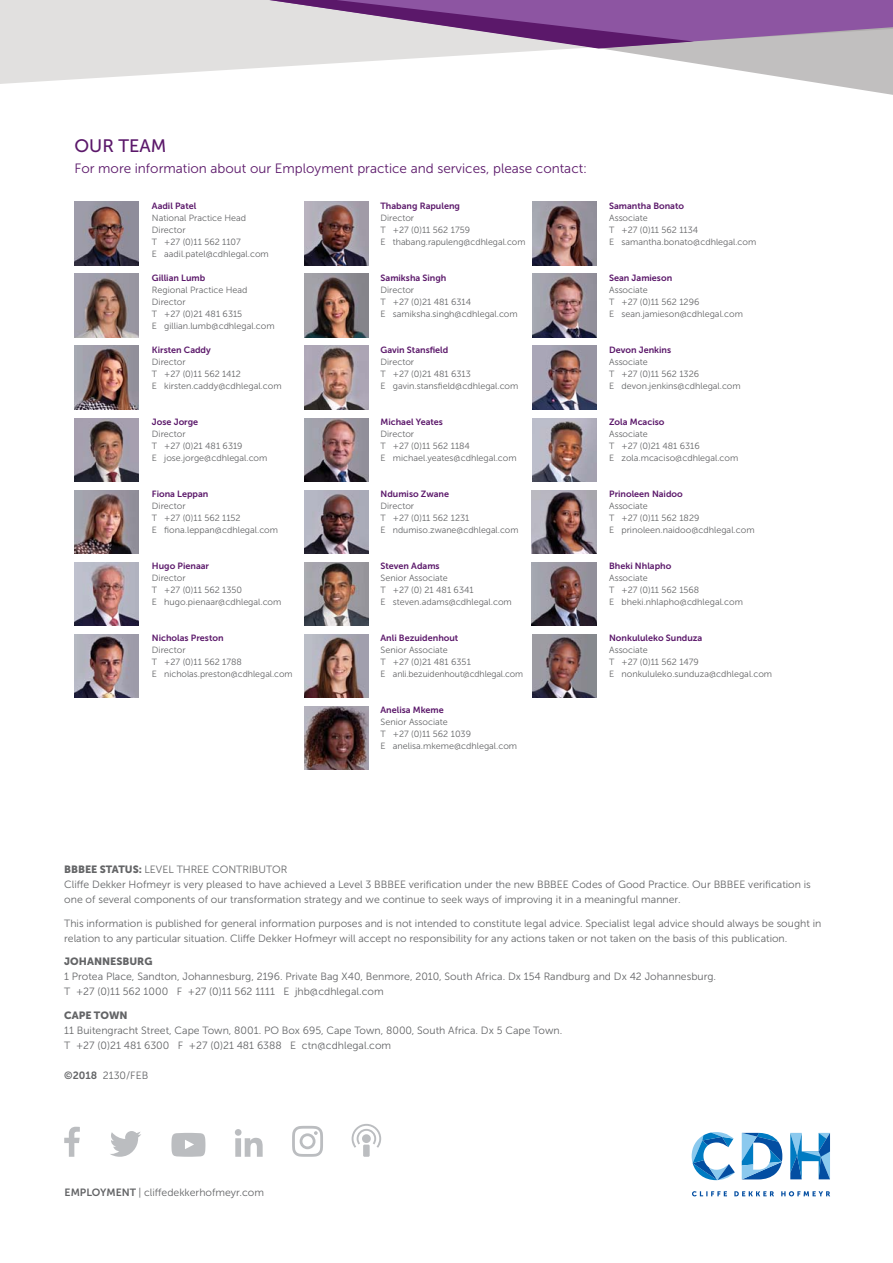
<style>
.page{position:relative;width:893px;height:1263px;background:#fff}
.page>*{position:absolute;margin:0;border:0;box-sizing:border-box;transform-origin:0 0}
.t1{font:18px "Museo Sans 500";color:#5b186a}
.t2{font:13.5px "Museo Sans 300";color:#5b186a}
.t3{font:10.5px/15px "Museo Sans 300";color:#636466}
.t4{font:10.5px "Museo Sans 900";color:#636466}
.t5{font:9px/12px "Museo Sans 300";color:#636466}
.t6{font:9px "Museo Sans 700";color:#5b186a}
.s1{font-family:"Museo Sans 900"}
.s2{font-family:"Museo Sans 700"}
</style>
<div class="page">
<img style="left:304px;top:706px;width:64px;height:64px">
<img style="left:304px;top:562px;width:64px;height:64px">
<img style="left:304px;top:202px;width:64px;height:64px">
<img style="left:74px;top:274px;width:65px;height:64px">
<img style="left:74px;top:202px;width:65px;height:64px">
<img style="left:304px;top:490px;width:64px;height:64px">
<img style="left:304px;top:274px;width:64px;height:64px">
<img style="left:304px;top:634px;width:64px;height:64px">
<img style="left:304px;top:418px;width:64px;height:64px">
<img style="left:304px;top:346px;width:64px;height:64px">
<img style="left:74px;top:562px;width:65px;height:64px">
<img style="left:74px;top:490px;width:65px;height:64px">
<img style="left:74px;top:634px;width:65px;height:64px">
<img style="left:74px;top:418px;width:65px;height:64px">
<img style="left:532px;top:418px;width:64px;height:64px">
<img style="left:532px;top:490px;width:64px;height:64px">
<img style="left:532px;top:562px;width:64px;height:64px">
<img style="left:532px;top:202px;width:64px;height:64px">
<img style="left:532px;top:274px;width:64px;height:64px">
<img style="left:532px;top:346px;width:64px;height:64px">
<img style="left:74px;top:346px;width:65px;height:64px">
<img style="left:532px;top:634px;width:64px;height:64px">
<svg style="left:605px;top:49px;width:287px;height:46px"></svg>
<svg style="left:0;top:0;width:562px;height:84px;fill:#e1e0df"></svg>
<svg style="left:16px;top:0;width:876px;height:49px;background:#b398ba"></svg>
<svg style="left:692px;top:1191px;width:138px;height:5px"></svg>
<svg style="left:790px;top:1133px;width:40px;height:46px"></svg>
<svg style="left:691px;top:1132px;width:43px;height:48px"></svg>
<svg style="left:741px;top:1133px;width:41px;height:46px"></svg>
<svg style="left:64px;top:1127px;width:16px;height:30px"></svg>
<svg style="left:110px;top:1131px;width:31px;height:26px"></svg>
<svg style="left:235px;top:1129px;width:28px;height:28px"></svg>
<svg style="left:171px;top:1133px;width:34px;height:24px"></svg>
<svg style="left:351px;top:1124px;width:30px;height:24px"></svg>
<div style="left:363px;top:1145px;width:6px;height:12px;background:#bbbdc0"></div>
<svg style="left:292px;top:1126px;width:31px;height:31px"></svg>
<h1 class="t1" style="left:74px;top:139px;width:93px">OUR TEAM</h1>
<h2 class="t2" style="left:74px;top:163px;width:514px">For more information about our Employment practice and services, please contact:</h2>
<p class="t6" style="left:152px;top:202px;width:46px">Aadil Patel</p>
<p class="t5" style="left:152px;top:213px;width:118px">National Practice Head<br>Director<br>T +27 (0)11 562 1107<br>E aadil.patel@cdhlegal.com</p>
<p class="t6" style="left:152px;top:274px;width:55px">Gillian Lumb</p>
<p class="t5" style="left:152px;top:285px;width:124px">Regional Practice Head<br>Director<br>T +27 (0)21 481 6315<br>E gillian.lumb@cdhlegal.com</p>
<p class="t6" style="left:152px;top:346px;width:60px">Kirsten Caddy</p>
<p class="t5" style="left:152px;top:357px;width:131px">Director<br>T +27 (0)11 562 1412<br>E kirsten.caddy@cdhlegal.com</p>
<p class="t6" style="left:152px;top:418px;width:48px">Jose Jorge</p>
<p class="t5" style="left:152px;top:429px;width:117px">Director<br>T +27 (0)21 481 6319<br>E jose.jorge@cdhlegal.com</p>
<p class="t6" style="left:152px;top:490px;width:58px">Fiona Leppan</p>
<p class="t5" style="left:152px;top:501px;width:128px">Director<br>T +27 (0)11 562 1152<br>E fiona.leppan@cdhlegal.com</p>
<p class="t6" style="left:152px;top:562px;width:59px">Hugo Pienaar</p>
<p class="t5" style="left:152px;top:573px;width:131px">Director<br>T +27 (0)11 562 1350<br>E hugo.pienaar@cdhlegal.com</p>
<p class="t6" style="left:152px;top:634px;width:73px">Nicholas Preston</p>
<p class="t5" style="left:152px;top:645px;width:142px">Director<br>T +27 (0)11 562 1788<br>E nicholas.preston@cdhlegal.com</p>
<p class="t6" style="left:380px;top:202px;width:81px">Thabang Rapuleng</p>
<p class="t5" style="left:380px;top:213px;width:146px">Director<br>T +27 (0)11 562 1759<br>E thabang.rapuleng@cdhlegal.com</p>
<p class="t6" style="left:380px;top:274px;width:67px">Samiksha Singh</p>
<p class="t5" style="left:380px;top:285px;width:139px">Director<br>T +27 (0)21 481 6314<br>E samiksha.singh@cdhlegal.com</p>
<p class="t6" style="left:380px;top:346px;width:69px">Gavin Stansfield</p>
<p class="t5" style="left:380px;top:357px;width:139px">Director<br>T +27 (0)21 481 6313<br>E gavin.stansfield@cdhlegal.com</p>
<p class="t6" style="left:380px;top:418px;width:64px">Michael Yeates</p>
<p class="t5" style="left:380px;top:429px;width:138px">Director<br>T +27 (0)11 562 1184<br>E michael.yeates@cdhlegal.com</p>
<p class="t6" style="left:380px;top:490px;width:70px">Ndumiso Zwane</p>
<p class="t5" style="left:380px;top:501px;width:139px">Director<br>T +27 (0)11 562 1231<br>E ndumiso.zwane@cdhlegal.com</p>
<p class="t6" style="left:380px;top:562px;width:61px">Steven Adams</p>
<p class="t5" style="left:380px;top:573px;width:133px">Senior Associate<br>T +27 (0) 21 481 6341<br>E steven.adams@cdhlegal.com</p>
<p class="t6" style="left:380px;top:634px;width:79px">Anli Bezuidenhout</p>
<p class="t5" style="left:380px;top:645px;width:144px">Senior Associate<br>T +27 (0)21 481 6351<br>E anli.bezuidenhout@cdhlegal.com</p>
<p class="t6" style="left:380px;top:706px;width:65px">Anelisa Mkeme</p>
<p class="t5" style="left:380px;top:717px;width:138px">Senior Associate<br>T +27 (0)11 562 1039<br>E anelisa.mkeme@cdhlegal.com</p>
<p class="t6" style="left:609px;top:202px;width:76px">Samantha Bonato</p>
<p class="t5" style="left:609px;top:213px;width:149px">Associate<br>T +27 (0)11 562 1134<br>E samantha.bonato@cdhlegal.com</p>
<p class="t6" style="left:609px;top:274px;width:65px">Sean Jamieson</p>
<p class="t5" style="left:609px;top:285px;width:135px">Associate<br>T +27 (0)11 562 1296<br>E sean.jamieson@cdhlegal.com</p>
<p class="t6" style="left:609px;top:346px;width:64px">Devon Jenkins</p>
<p class="t5" style="left:609px;top:357px;width:133px">Associate<br>T +27 (0)11 562 1326<br>E devon.jenkins@cdhlegal.com</p>
<p class="t6" style="left:609px;top:418px;width:57px">Zola Mcaciso</p>
<p class="t5" style="left:609px;top:429px;width:131px">Associate<br>T +27 (0)21 481 6316<br>E zola.mcaciso@cdhlegal.com</p>
<p class="t6" style="left:609px;top:490px;width:75px">Prinoleen Naidoo</p>
<p class="t5" style="left:609px;top:501px;width:147px">Associate<br>T +27 (0)11 562 1829<br>E prinoleen.naidoo@cdhlegal.com</p>
<p class="t6" style="left:609px;top:562px;width:64px">Bheki Nhlapho</p>
<p class="t5" style="left:609px;top:573px;width:135px">Associate<br>T +27 (0)11 562 1568<br>E bheki.nhlapho@cdhlegal.com</p>
<p class="t6" style="left:609px;top:634px;width:95px">Nonkululeko Sunduza</p>
<p class="t5" style="left:609px;top:645px;width:165px">Associate<br>T +27 (0)11 562 1479<br>E nonkululeko.sunduza@cdhlegal.com</p>
<p class="t3" style="left:64px;top:863px;width:748px"><span class="s1">BBBEE STATUS:</span> LEVEL THREE CONTRIBUTOR<br>Cliffe Dekker Hofmeyr is very pleased to have achieved a Level 3 BBBEE verification under the new BBBEE Codes of Good Practice. Our BBBEE verification is one of several components of our transformation strategy and we continue to seek ways of improving it in a meaningful manner.</p>
<p class="t3" style="left:64px;top:917px;width:758px">This information is published for general information purposes and is not intended to constitute legal advice. Specialist legal advice should always be sought in relation to any particular situation. Cliffe Dekker Hofmeyr will accept no responsibility for any actions taken or not taken on the basis of this publication.</p>
<p class="t4" style="left:64px;top:958px;width:90px">JOHANNESBURG</p>
<p class="t3" style="left:64px;top:970px;width:653px">1 Protea Place, Sandton, Johannesburg, 2196. Private Bag X40, Benmore, 2010, South Africa. Dx 154 Randburg and Dx 42 Johannesburg.<br>T +27 (0)11 562 1000 F +27 (0)11 562 1111 E jhb@cdhlegal.com</p>
<p class="t4" style="left:64px;top:1011px;width:65px">CAPE TOWN</p>
<p class="t3" style="left:64px;top:1024px;width:499px">11 Buitengracht Street, Cape Town, 8001. PO Box 695, Cape Town, 8000, South Africa. Dx 5 Cape Town.<br>T +27 (0)21 481 6300 F +27 (0)21 481 6388 E ctn@cdhlegal.com</p>
<p class="t3" style="left:64px;top:1069px;width:85px"><span class="s2">©2018</span> 2130/FEB</p>
<p class="t3" style="left:65px;top:1186px;width:201px"><span class="s2">EMPLOYMENT</span> | cliffedekkerhofmeyr.com</p>
</div>
